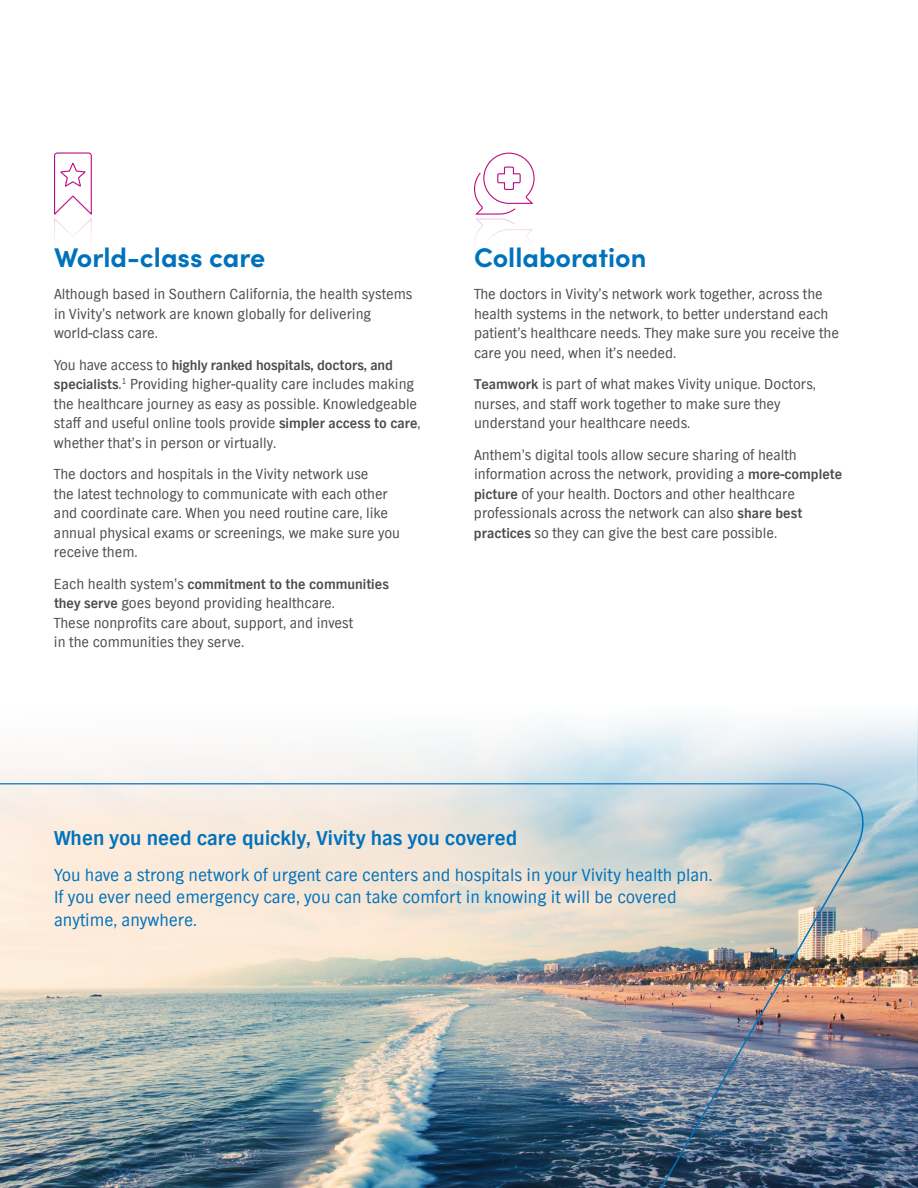
<style>
.page{position:relative;width:918px;height:1188px;background:#fff}
.page>*{position:absolute;margin:0;border:0;box-sizing:border-box;transform-origin:0 0}
.t1{font:700 27px "Sofia Pro";color:#0072bc}
.t2{font:700 21px "TV Nord EF";color:#0072bc}
.t3{font:18px/22.5px "TV Nord EF";color:#0072bc}
.t4{font:15px/19.5px "TV Nord EF";color:#4b4c4d}
.t5{font:700 14.25px "TV Nord EF";color:#4b4c4d}
.s1{font-weight:400;font-size:15px}
.s2{font-weight:700;font-size:14.25px}
.s3{font-weight:700}
</style>
<div class="page">
<svg style="left:54px;top:152px;width:38px;height:90px"></svg>
<svg style="left:474px;top:152px;width:61px;height:92px"></svg>
<img style="left:0;top:979px;width:878px;height:209px">
<svg style="left:0;top:719px;width:917px;height:260px"></svg>
<h1 class="t1" style="left:54px;top:237px;width:213px">World-class care</h1>
<p class="t4" style="left:54px;top:285px;width:360px">Although based in Southern California, the health systems in Vivity’s network are known globally for delivering world-class care.</p>
<p class="t5" style="left:54px;top:357px;width:340px"><span class="s1">You have access to</span> highly ranked hospitals, doctors, and</p>
<p class="t4" style="left:54px;top:375px;width:368px"><span class="s2">specialists</span>.<sup>1</sup> Providing higher-quality care includes making the healthcare journey as easy as possible. Knowledgeable staff and useful online tools provide <span class="s2">simpler access to care</span>, whether that’s in person or virtually.</p>
<p class="t4" style="left:54px;top:465px;width:348px">The doctors and hospitals in the Vivity network use<br>the latest technology to communicate with each other and coordinate care. When you need routine care, like annual physical exams or screenings, we make sure you receive them.</p>
<p class="t5" style="left:54px;top:576px;width:336px"><span class="s1">Each health system’s</span> commitment to the communities</p>
<p class="t4" style="left:54px;top:594px;width:301px"><span class="s2">they serve</span> goes beyond providing healthcare.<br>These nonprofits care about, support, and invest in the communities they serve.</p>
<h1 class="t1" style="left:474px;top:237px;width:174px">Collaboration</h1>
<p class="t4" style="left:474px;top:285px;width:366px">The doctors in Vivity’s network work together, across the health systems in the network, to better understand each patient’s healthcare needs. They make sure you receive the care you need, when it’s needed.</p>
<p class="t4" style="left:474px;top:375px;width:344px"><span class="s3">T</span><span class="s2">eamwork</span> is part of what makes Vivity unique. Doctors, nurses, and staff work together to make sure they understand your healthcare needs.</p>
<p class="t4" style="left:474px;top:445px;width:370px">Anthem’s digital tools allow secure sharing of health information across the network, providing a <span class="s2">more-complete picture</span> of your health. Doctors and other healthcare professionals across the network can also <span class="s2">share best practices</span> so they can give the best care possible.</p>
<h2 class="t2" style="left:54px;top:826px;width:465px">When you need care quickly, Vivity has you covered</h2>
<p class="t3" style="left:54px;top:864px;width:660px">You have a strong network of urgent care centers and hospitals in your Vivity health plan.<br>If you ever need emergency care, you can take comfort in knowing it will be covered anytime, anywhere.</p>
</div>
